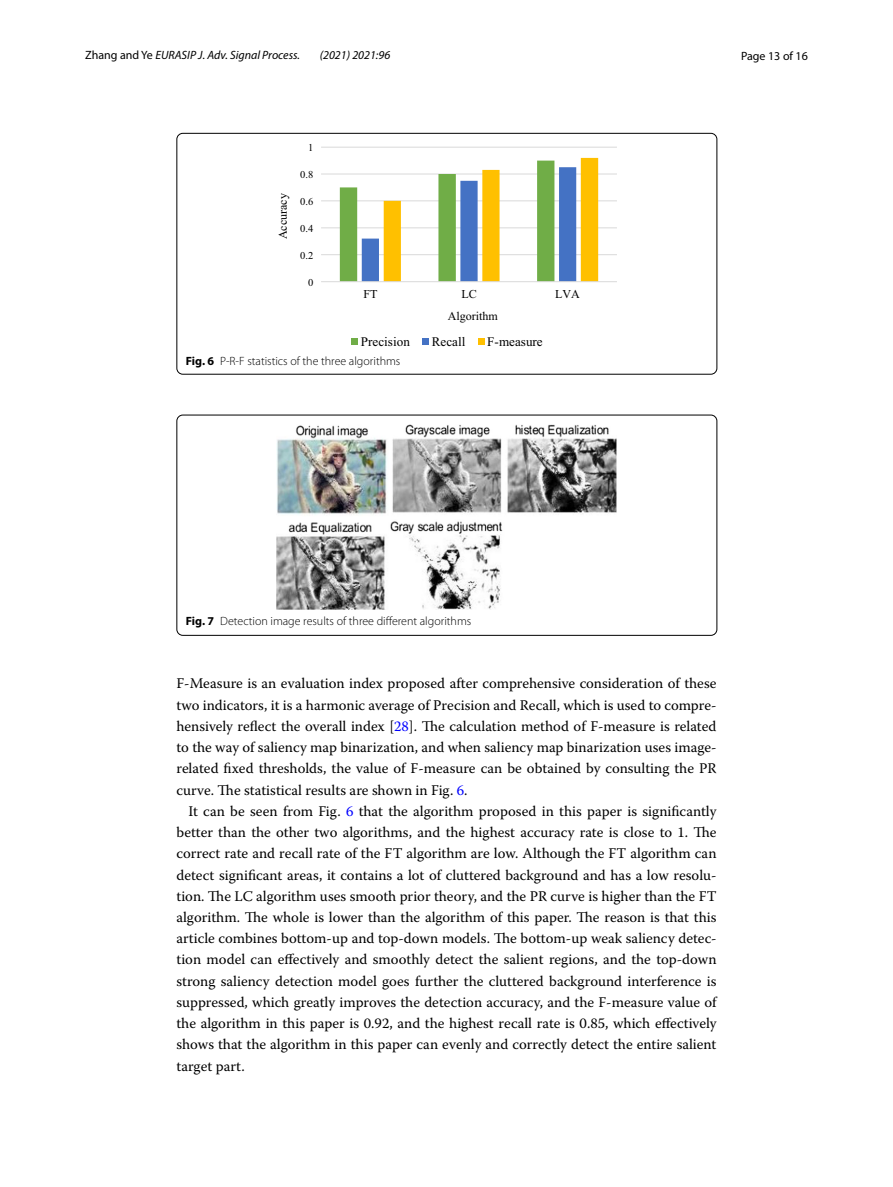
<style>
.page{position:relative;width:893px;height:1187px;background:#fff}
.page>*{position:absolute;margin:0;border:0;box-sizing:border-box;transform-origin:0 0}
.t1{font:14.7px/21.3px "Warnock Pro";color:#000;text-align:justify}
.t2{font:13.05px "Times New Roman PSMT2";letter-spacing:.005em;color:#000}
.t3{font:300 12px "Myriad Pro";color:#000}
.t4{font:italic 12px "Myriad Pro";color:#000}
.t5{font:12px "Times New Roman PSMT2";color:#000}
.t6{font:12px "Myriad Pro";color:#000}
.t7{font:10.5px "Times New Roman PSMT2";color:#000}
.s1{font-style:normal}
.s2{font-weight:700}
.s3{color:#00f}
</style>
<div class="page">
<hr style="left:321px;top:254px;width:296px;height:1px;background:#d9d9d9">
<hr style="left:321px;top:227px;width:296px;height:1px;background:#d9d9d9">
<hr style="left:321px;top:200px;width:296px;height:1px;background:#d9d9d9">
<hr style="left:321px;top:173px;width:296px;height:1px;background:#d9d9d9">
<hr style="left:321px;top:147px;width:296px;height:1px;background:#d9d9d9">
<svg style="left:340px;top:158px;width:258px;height:123px"></svg>
<hr style="left:321px;top:281px;width:296px;height:1px;background:#d9d9d9">
<div style="left:351px;top:338px;width:7px;height:7px;background:#70ad47"></div>
<div style="left:422px;top:338px;width:7px;height:7px;background:#4472c4"></div>
<div style="left:478px;top:338px;width:6px;height:7px;background:#ffc000"></div>
<div style="left:177px;top:133px;width:540px;height:241px;border:1px solid #000;border-radius:6px"></div>
<img style="left:277px;top:424px;width:340px;height:186px">
<div style="left:177px;top:415px;width:540px;height:220px;border:1px solid #000;border-radius:6px"></div>
<p class="t4" style="left:85px;top:48px;width:217px"><span class="s1">Zhang and Ye</span> EURASIP J. Adv. Signal Process.</p>
<p class="t4" style="left:320px;top:48px;width:72px">(2021) 2021:96</p>
<p class="t6" style="left:741px;top:48px;width:68px">Page 13 of 16</p>
<p class="t7" style="left:308px;top:140px;width:7px">1</p>
<p class="t5" style="left:275px;top:239px;width:48px;rotate:-90deg">Accuracy</p>
<p class="t7" style="left:300px;top:167px;width:15px">0.8</p>
<p class="t7" style="left:300px;top:194px;width:15px">0.6</p>
<p class="t7" style="left:300px;top:221px;width:15px">0.4</p>
<p class="t7" style="left:300px;top:248px;width:15px">0.2</p>
<p class="t7" style="left:308px;top:275px;width:7px">0</p>
<p class="t5" style="left:364px;top:285px;width:16px">FT</p>
<p class="t5" style="left:462px;top:285px;width:17px">LC</p>
<p class="t5" style="left:555px;top:285px;width:26px">LVA</p>
<p class="t5" style="left:448px;top:308px;width:51px">Algorithm</p>
<p class="t2" style="left:361px;top:332px;width:51px">Precision</p>
<p class="t2" style="left:432px;top:332px;width:35px">Recall</p>
<p class="t2" style="left:487px;top:332px;width:57px">F-measure</p>
<p class="t3" style="left:186px;top:354px;width:216px"><span class="s2">Fig. 6</span> P-R-F statistics of the three algorithms</p>
<p class="t3" style="left:186px;top:614px;width:287px"><span class="s2">Fig. 7</span> Detection image results of three different algorithms</p>
<p class="t1" style="left:176px;top:672px;width:542px">F-Measure is an evaluation index proposed after comprehensive consideration of these two indicators, it is a harmonic average of Precision and Recall, which is used to compre&shy;hensively reflect the overall index [<span class="s3">28</span>]. The calculation method of F-measure is related to the way of saliency map binarization, and when saliency map binarization uses image&shy;related fixed thresholds, the value of F-measure can be obtained by consulting the PR curve. The statistical results are shown in Fig. <span class="s3">6</span>.</p>
<p class="t1" style="left:176px;top:800px;width:542px;text-indent:12px">It can be seen from Fig. <span class="s3">6</span> that the algorithm proposed in this paper is significantly better than the other two algorithms, and the highest accuracy rate is close to 1. The correct rate and recall rate of the FT algorithm are low. Although the FT algorithm can detect significant areas, it contains a lot of cluttered background and has a low resolu&shy;tion. The LC algorithm uses smooth prior theory, and the PR curve is higher than the FT algorithm. The whole is lower than the algorithm of this paper. The reason is that this article combines bottom-up and top-down models. The bottom-up weak saliency detec&shy;tion model can effectively and smoothly detect the salient regions, and the top-down strong saliency detection model goes further the cluttered background interference is suppressed, which greatly improves the detection accuracy, and the F-measure value of the algorithm in this paper is 0.92, and the highest recall rate is 0.85, which effectively shows that the algorithm in this paper can evenly and correctly detect the entire salient target part.</p>
</div>
